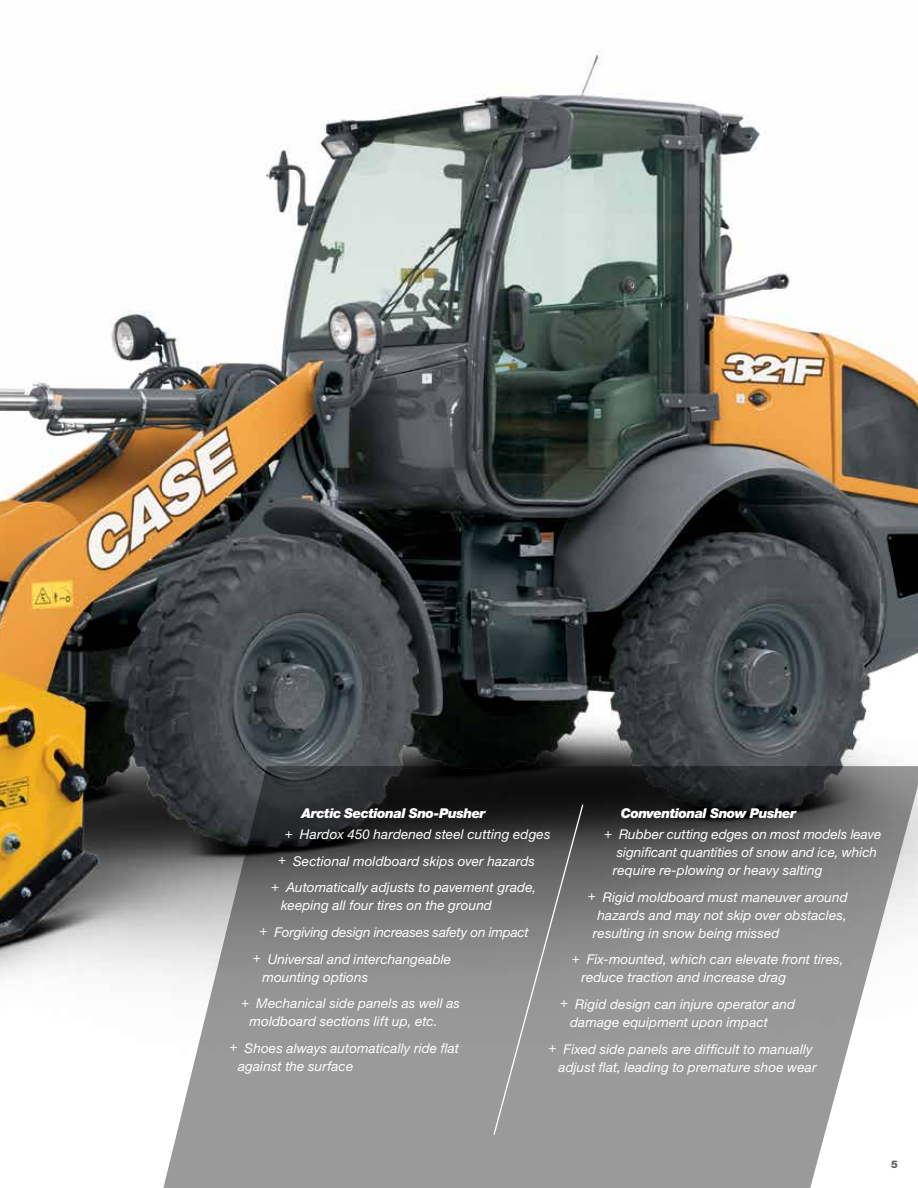
<style>
.page{position:relative;width:918px;height:1188px;background:#fff}
.page>*{position:absolute;margin:0;border:0;box-sizing:border-box;transform-origin:0 0}
.t1{font:italic 13.5px/18px "Helvetica Neue LT Std";letter-spacing:.005em;color:#fff}
.t2{font:italic 900 13.5px "Helvetica Neue LT Std";letter-spacing:-.04em;color:#fff}
.t3{font:800 10.5px "Helvetica Neue LT Std";color:#58595b}
</style>
<div class="page">
<img style="left:0;top:50px;width:918px;height:927px">
<svg style="left:143px;top:766px;width:775px;height:422px;background:#898a8a"></svg>
<svg style="left:492px;top:803px;width:92px;height:333px;background:#7f7f7f"></svg>
<p class="t2" style="left:621px;top:805px;width:177px">Conventional Snow Pusher</p>
<p class="t1" style="left:613px;top:825px;width:270px;text-indent:-9px">+ Rubber cutting edges on most models leave significant quantities of snow and ice, which require re-plowing or heavy salting</p>
<p class="t1" style="left:588px;top:888px;width:261px">+ Rigid moldboard must maneuver around</p>
<p class="t1" style="left:598px;top:906px;width:251px">hazards and may not skip over obstacles,</p>
<p class="t1" style="left:593px;top:924px;width:188px">resulting in snow being missed</p>
<p class="t1" style="left:581px;top:950px;width:264px;text-indent:-10px">+ Fix-mounted, which can elevate front tires, reduce traction and increase drag</p>
<p class="t1" style="left:570px;top:995px;width:227px;text-indent:-10px">+ Rigid design can injure operator and damage equipment upon impact</p>
<p class="t1" style="left:549px;top:1040px;width:269px;text-align:right">+ Fixed side panels are difficult to manually adjust flat, leading to premature shoe wear</p>
<p class="t2" style="left:302px;top:805px;width:186px">Arctic Sectional Sno-Pusher</p>
<p class="t1" style="left:285px;top:825px;width:267px">+ Hardox 450 hardened steel cutting edges</p>
<p class="t1" style="left:278px;top:852px;width:259px">+ Sectional moldboard skips over hazards</p>
<p class="t1" style="left:271px;top:878px;width:267px">+ Automatically adjusts to pavement grade,</p>
<p class="t1" style="left:281px;top:896px;width:212px">keeping all four tires on the ground</p>
<p class="t1" style="left:260px;top:923px;width:271px">+ Forgiving design increases safety on impact</p>
<p class="t1" style="left:253px;top:950px;width:200px">+ Universal and interchangeable</p>
<p class="t1" style="left:241px;top:963px;width:220px;line-height:26.7px;text-indent:21px">mounting options<br>+ Mechanical side panels as well as</p>
<p class="t1" style="left:230px;top:1008px;width:231px;line-height:26.7px;text-align:center">moldboard sections lift up, etc.<br>+ Shoes always automatically ride flat</p>
<p class="t1" style="left:238px;top:1057px;width:117px">against the surface</p>
<p class="t3" style="left:891px;top:1158px;width:8px">5</p>
</div>
